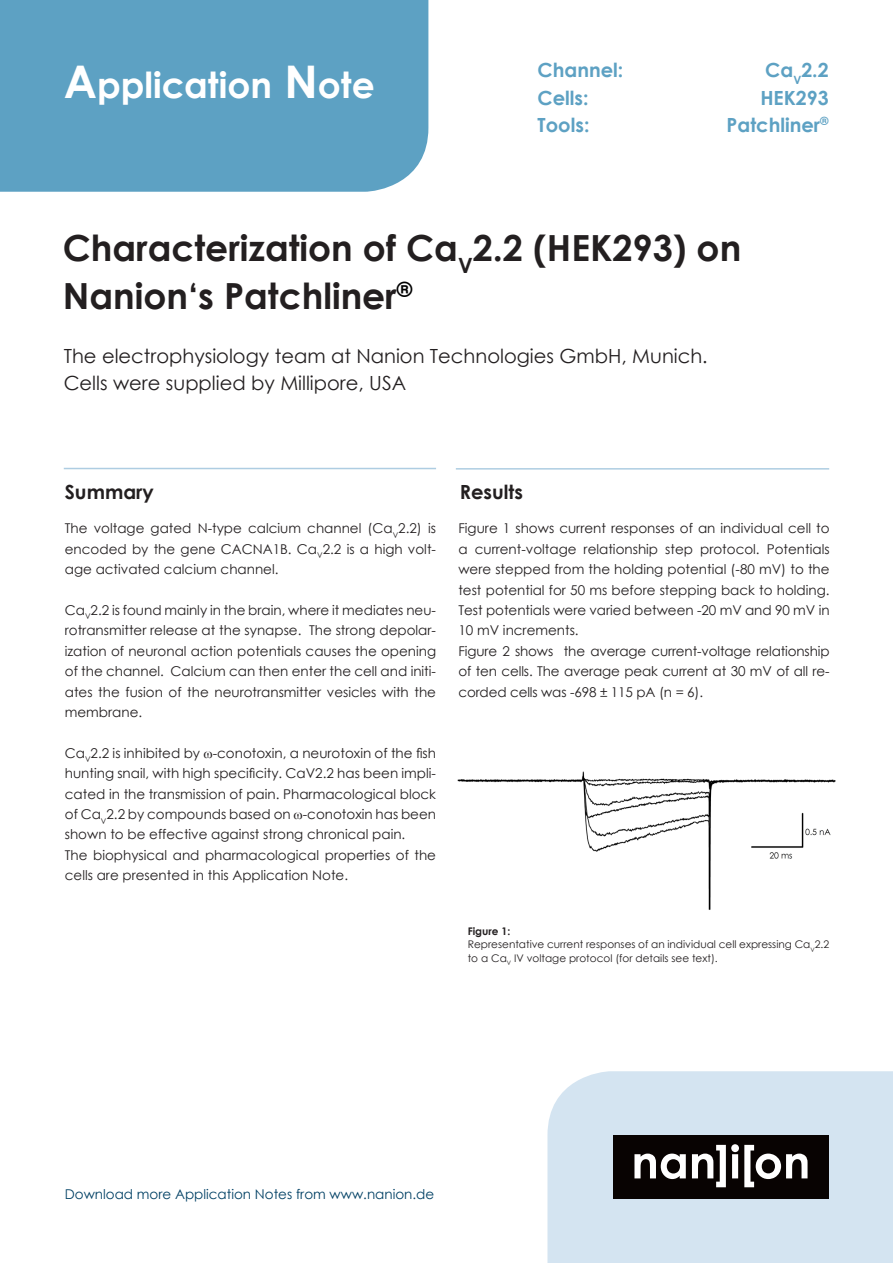
<style>
.page{position:relative;width:893px;height:1263px;background:#fff}
.page>*{position:absolute;margin:0;border:0;box-sizing:border-box;transform-origin:0 0}
.t1{font:700 36px/47.5px "Century Gothic";color:#231f20}
.t2{font:700 36px "Century Gothic";color:#fff}
.t3{font:19.5px "Century Gothic";color:#231f20}
.t4{font:700 19.5px "Century Gothic";color:#5da1c3}
.t5{font:700 19.5px "Century Gothic";color:#231f20}
.t6{font:13.5px/20.4px "Century Gothic";color:#231f20;text-align:justify}
.t7{font:13.5px "Century Gothic";color:#004064}
.t8{font:10.5px/13.6px "Century Gothic";color:#231f20}
.t9{font:700 10.5px "Century Gothic";color:#231f20}
.s1{font-size:45px}
</style>
<div class="page">
<div style="left:547px;top:1071px;width:346px;height:192px;background:#d4e4f1"></div>
<div style="left:0;top:0;width:428px;height:192px;background:#5da1c3"></div>
<div style="left:613px;top:1135px;width:216px;height:64px;background:#080302"></div>
<svg style="left:634px;top:1153px;width:52px;height:26px"></svg>
<svg style="left:692px;top:1144px;width:115px;height:43px"></svg>
<img style="left:457px;top:771px;width:379px;height:139px">
<hr style="left:64px;top:468px;width:372px;height:1px;background:#aecde2">
<hr style="left:456px;top:468px;width:373px;height:2px;background:#aecde2">
<p class="t2" style="left:64px;top:57px;width:313px"><span class="s1">A</span>pplication <span class="s1">N</span>ote</p>
<p class="t4" style="left:538px;top:56px;width:87px">Channel:</p>
<p class="t4" style="left:765px;top:56px;width:65px">Ca<sub>V</sub>2.2</p>
<p class="t4" style="left:538px;top:83px;width:53px">Cells:</p>
<p class="t4" style="left:760px;top:83px;width:70px">HEK293</p>
<p class="t4" style="left:538px;top:110px;width:53px">Tools:</p>
<p class="t4" style="left:727px;top:110px;width:104px">Patchliner<sup>®</sup></p>
<p class="t1" style="left:63px;top:223px;width:680px">Characterization of Ca<sub>V</sub>2.2 (HEK293) on<br>Nanion‘s Patchliner<sup>®</sup></p>
<p class="t3" style="left:64px;top:342px;width:645px">The electrophysiology team at Nanion Technologies GmbH, Munich.</p>
<p class="t3" style="left:64px;top:370px;width:344px">Cells were supplied by Millipore, USA</p>
<p class="t5" style="left:65px;top:477px;width:90px">Summary</p>
<p class="t5" style="left:460px;top:477px;width:65px">Results</p>
<p class="t6" style="left:458px;top:518px;width:373px">Figure 1 shows current responses of an individual cell to a current-voltage relationship step protocol. Potentials were stepped from the holding potential (-80 mV) to the test potential for 50 ms before stepping back to holding.<br>Test potentials were varied between -20 mV and 90 mV in 10 mV increments.</p>
<p class="t6" style="left:458px;top:640px;width:373px">Figure 2 shows the average current-voltage relationship of ten cells. The average peak current at 30 mV of all re&shy;corded cells was -698 ± 115 pA (n = 6).</p>
<p class="t6" style="left:65px;top:518px;width:373px">The voltage gated N-type calcium channel (Ca<sub>V</sub>2.2) is encoded by the gene CACNA1B. Ca<sub>V</sub>2.2 is a high volt&shy;age activated calcium channel.</p>
<p class="t6" style="left:65px;top:600px;width:373px">Ca<sub>V</sub>2.2 is found mainly in the brain, where it mediates neu&shy;rotransmitter release at the synapse. The strong depolar&shy;ization of neuronal action potentials causes the opening of the channel. Calcium can then enter the cell and initi&shy;ates the fusion of the neurotransmitter vesicles with the membrane.</p>
<p class="t6" style="left:65px;top:742px;width:373px">Ca<sub>V</sub>2.2 is inhibited by -conotoxin, a neurotoxin of the fish hunting snail, with high specificity. CaV2.2 has been impli&shy;cated in the transmission of pain. Pharmacological block of Ca<sub>V</sub>2.2 by compounds based on -conotoxin has been shown to be effective against strong chronical pain.</p>
<p class="t6" style="left:65px;top:844px;width:373px">The biophysical and pharmacological properties of the cells are presented in this Application Note.</p>
<p class="t9" style="left:468px;top:923px;width:44px">Figure 1:</p>
<p class="t8" style="left:468px;top:937px;width:363px">Representative current responses of an individual cell expressing Ca<sub>V</sub>2.2 to a Ca<sub>V</sub> IV voltage protocol (for details see text).</p>
<p class="t7" style="left:65px;top:1184px;width:371px">Download more Application Notes from www.nanion.de</p>
</div>
